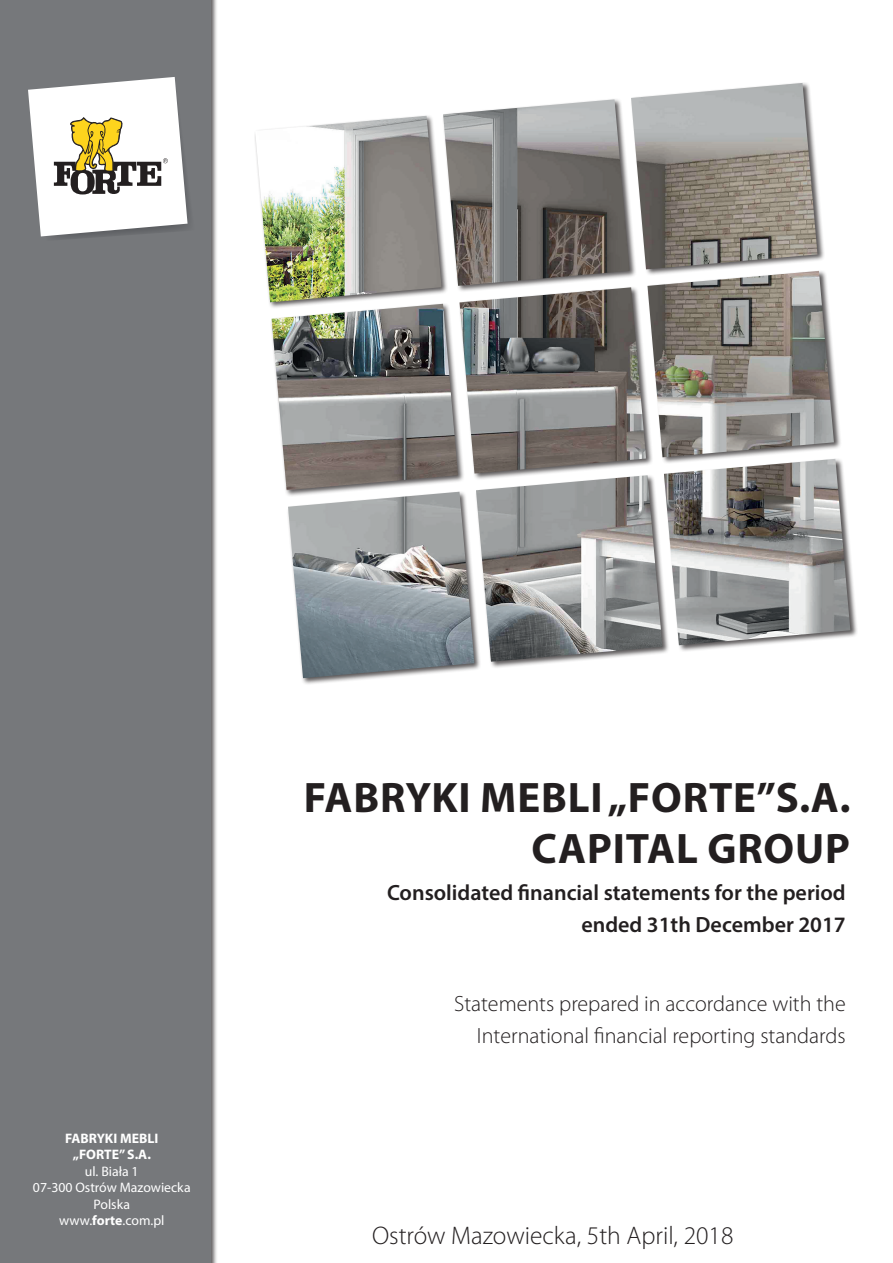
<style>
.page{position:relative;width:893px;height:1263px;background:#fff}
.page>*{position:absolute;margin:0;border:0;box-sizing:border-box;transform-origin:0 0}
.t1{font:700 42.75px/51.3px "Myriad Pro";letter-spacing:.02em;color:#231f20;text-align:right}
.t2{font:300 25.5px "Myriad Pro";color:#231f20}
.t3{font:300 22.05px/32px "Myriad Pro";color:#231f20;text-align:right}
.t4{font:600 22.05px/32px "Myriad Pro";color:#231f20;text-align:right}
.t5{font:13.8px/16.5px "Myriad Pro";color:#fff;text-align:center}
.t6{font:700 13.8px/16.5px "Myriad Pro";color:#fff;text-align:center}
.s1{font-weight:700}
</style>
<div class="page">
<div style="left:0;top:0;width:218px;height:1263px;background:#231f20;opacity:.75"></div>
<div style="left:0;top:0;width:210px;height:1263px;background:#76787b"></div>
<svg style="left:28px;top:77px;width:161px;height:162px"></svg>
<div style="left:254px;top:82px;width:604px;height:603px;background:#231f20;opacity:.75"></div>
<img style="left:255px;top:83px;width:595px;height:595px">
<p class="t6" style="left:65px;top:1129px;width:95px">FABRYKI MEBLI „FORTE” S.A.</p>
<p class="t5" style="left:33px;top:1162px;width:159px">ul. Biała 1<br>07-300 Ostrów Mazowiecka<br>Polska<br>www.<span class="s1">forte</span>.com.pl</p>
<h1 class="t1" style="left:304px;top:770px;width:548px">FABRYKI MEBLI „FORTE”S.A.<br>CAPITAL GROUP</h1>
<p class="t4" style="left:387px;top:876px;width:460px">Consolidated financial statements for the period ended 31th December 2017</p>
<p class="t3" style="left:454px;top:988px;width:393px">Statements prepared in accordance with the<br>International financial reporting standards</p>
<p class="t2" style="left:372px;top:1220px;width:363px">Ostrów Mazowiecka, 5th April, 2018</p>
</div>
